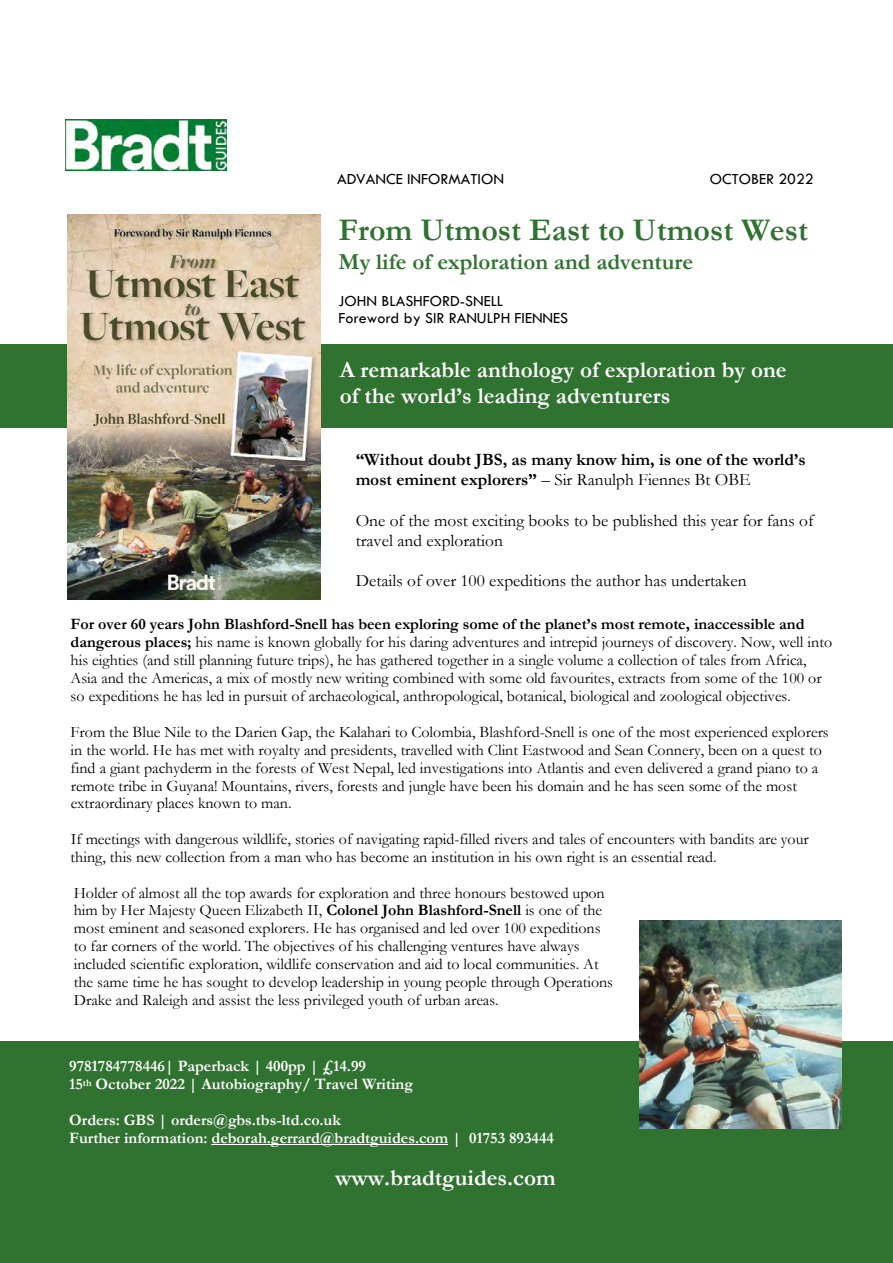
<style>
.page{position:relative;width:893px;height:1263px;background:#fff}
.page>*{position:absolute;margin:0;border:0;box-sizing:border-box;transform-origin:0 0}
.t1{font:700 31.8px "Garamond";color:#307230}
.t2{font:700 23.1px/26.1px "Garamond";color:#fff}
.t3{font:700 23.1px "Garamond";color:#307230}
.t4{font:17.4px/19.5px "Garamond";color:#000}
.t5{font:700 17.4px/19.6px "Garamond";color:#000}
.t6{font:16.05px "Tw Cen";color:#000}
.t7{font:15.9px/18px "Garamond";color:#000}
.t8{font:700 15.9px/17.9px "Garamond";color:#fff}
.t9{font:15.9px/17.4px "Tw Cen";color:#000}
.s1{font-weight:400}
.s2{font-weight:700}
</style>
<div class="page">
<div style="left:0;top:1041px;width:893px;height:222px;background:#307230"></div>
<div style="left:0;top:345px;width:893px;height:83px;background:#307230"></div>
<hr style="left:212px;top:1144px;width:236px;height:1px;background:#fff">
<img style="left:66px;top:119px;width:160px;height:51px">
<img style="left:67px;top:214px;width:253px;height:385px">
<img style="left:639px;top:921px;width:203px;height:208px">
<p class="t6" style="left:337px;top:169px;width:169px">ADVANCE INFORMATION</p>
<p class="t6" style="left:710px;top:169px;width:105px">OCTOBER 2022</p>
<h1 class="t1" style="left:339px;top:211px;width:471px">From Utmost East to Utmost West</h1>
<h2 class="t3" style="left:339px;top:248px;width:356px">My life of exploration and adventure</h2>
<p class="t9" style="left:339px;top:292px;width:231px">JOHN BLASHFORD-SNELL<br>Foreword by SIR RANULPH FIENNES</p>
<h2 class="t2" style="left:340px;top:357px;width:448px">A remarkable anthology of exploration by one of the world’s leading adventurers</h2>
<p class="t5" style="left:356px;top:449px;width:451px">“Without doubt JBS, as many know him, is one of the world’s most eminent explorers” <span class="s1">– Sir Ranulph Fiennes Bt OBE</span></p>
<p class="t4" style="left:356px;top:511px;width:459px">One of the most exciting books to be published this year for fans of travel and exploration</p>
<p class="t4" style="left:356px;top:570px;width:392px">Details of over 100 expeditions the author has undertaken</p>
<p class="t7" style="left:71px;top:615px;width:763px"><span class="s2">For over 60 years John Blashford-Snell has been exploring some of the planet’s most remote, inaccessible and dangerous places;</span> his name is known globally for his daring adventures and intrepid journeys of discovery. Now, well into his eighties (and still planning future trips), he has gathered together in a single volume a collection of tales from Africa, Asia and the Americas, a mix of mostly new writing combined with some old favourites, extracts from some of the 100 or so expeditions he has led in pursuit of archaeological, anthropological, botanical, biological and zoological objectives.</p>
<p class="t7" style="left:71px;top:723px;width:760px">From the Blue Nile to the Darien Gap, the Kalahari to Colombia, Blashford-Snell is one of the most experienced explorers in the world. He has met with royalty and presidents, travelled with Clint Eastwood and Sean Connery, been on a quest to find a giant pachyderm in the forests of West Nepal, led investigations into Atlantis and even delivered a grand piano to a remote tribe in Guyana! Mountains, rivers, forests and jungle have been his domain and he has seen some of the most extraordinary places known to man.</p>
<p class="t7" style="left:71px;top:830px;width:740px">If meetings with dangerous wildlife, stories of navigating rapid-filled rivers and tales of encounters with bandits are your thing, this new collection from a man who has become an institution in his own right is an essential read.</p>
<p class="t7" style="left:74px;top:883px;width:541px">Holder of almost all the top awards for exploration and three honours bestowed upon him by Her Majesty Queen Elizabeth II, <span class="s2">Colonel John Blashford-Snell</span> is one of the most eminent and seasoned explorers. He has organised and led over 100 expeditions to far corners of the world. The objectives of his challenging ventures have always included scientific exploration, wildlife conservation and aid to local communities. At the same time he has sought to develop leadership in young people through Operations Drake and Raleigh and assist the less privileged youth of urban areas.</p>
<p class="t8" style="left:69px;top:1057px;width:345px">9781784778446| Paperback | 400pp | £14.99<br>15<sup>th</sup> October 2022 | Autobiography/ Travel Writing</p>
<p class="t8" style="left:69px;top:1111px;width:486px">Orders: GBS | orders@gbs.tbs-ltd.co.uk<br>Further information: deborah.gerrard@bradtguides.com | 01753 893444</p>
<h2 class="t2" style="left:335px;top:1164px;width:222px">www.bradtguides.com</h2>
</div>
